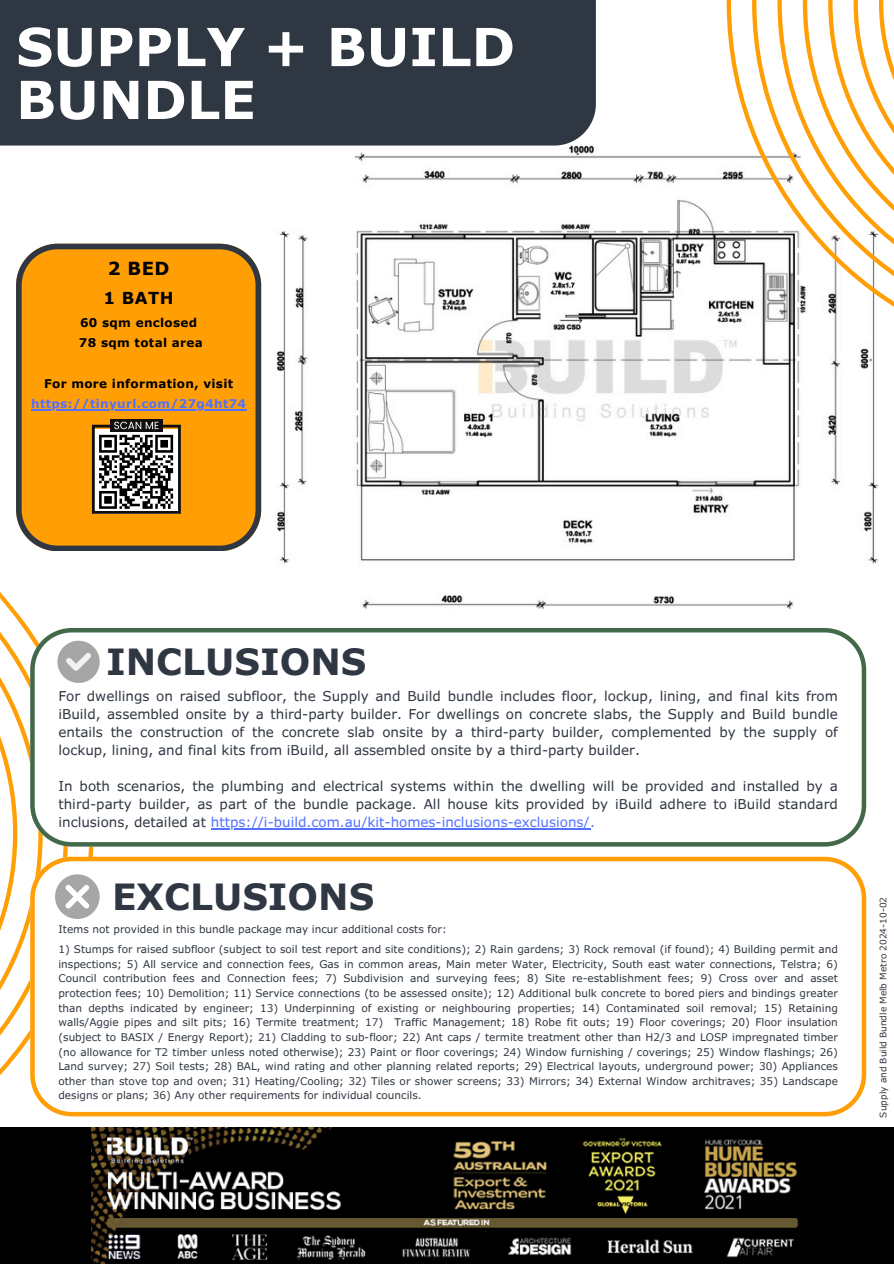
<style>
.page{position:relative;width:894px;height:1264px;background:#fff}
.page>*{position:absolute;margin:0;border:0;box-sizing:border-box;transform-origin:0 0}
.t1{font:700 52.5px/52.8px "Verdana Pro";color:#fff}
.t2{font:700 36px "Verdana Pro";color:#2f3742}
.t3{font:700 18px "Verdana Pro";color:#000}
.t4{font:700 16.5px "Verdana Pro";color:#000}
.t5{font:13.5px/18px "Verdana Pro";color:#2f3742;text-align:justify}
.t6{font:700 12px/20.2px "Verdana Pro";letter-spacing:.025em;color:#000}
.t7{font:700 12px "Verdana Pro";letter-spacing:.025em;color:#5271ff}
.t8{font:10.5px/14.7px "Verdana Pro";color:#2f3742;text-align:justify}
.t9{font:9px "Verdana Pro";color:#2f3742}
.s1{color:#5271ff}
</style>
<div class="page">
<img style="left:255px;top:145px;width:624px;height:464px">
<div style="left:0;top:0;width:595px;height:145px;background:#2f3742"></div>
<svg style="left:726px;top:0;width:153px;height:362px"></svg>
<svg style="left:751px;top:0;width:128px;height:336px"></svg>
<svg style="left:777px;top:0;width:116px;height:311px"></svg>
<svg style="left:100px;top:628px;width:766px;height:218px"></svg>
<div style="left:0;top:1127px;width:893px;height:136px;background:#000"></div>
<svg style="left:30px;top:856px;width:835px;height:260px"></svg>
<svg style="left:0;top:592px;width:100px;height:439px"></svg>
<svg style="left:16px;top:244px;width:245px;height:307px;background:#ed9710"></svg>
<hr style="left:31px;top:409px;width:215px;height:1px;background:#5271ff">
<svg style="left:110px;top:419px;width:53px;height:3px"></svg>
<div style="left:92px;top:425px;width:89px;height:89px;border:3px solid #100f0d"></div>
<svg style="left:96px;top:422px;width:80px;height:88px"></svg>
<img style="left:92px;top:1127px;width:707px;height:136px">
<hr style="left:211px;top:828px;width:379px;height:1px;background:#5271ff">
<p class="t1" style="left:16px;top:19px;width:500px">SUPPLY + BUILD<br>BUNDLE</p>
<p class="t3" style="left:108px;top:257px;width:63px">2 BED</p>
<p class="t4" style="left:104px;top:288px;width:71px">1 BATH</p>
<p class="t6" style="left:79px;top:312px;width:125px">60 sqm enclosed<br>78 sqm total area</p>
<p class="t6" style="left:44px;top:373px;width:191px">For more information, visit</p>
<h4 class="t7" style="left:31px;top:396px;width:216px">https://tinyurl.com/27g4ht74</h4>
<p class="t2" style="left:106px;top:639px;width:262px">INCLUSIONS</p>
<h3 class="t5" style="left:58px;top:686px;width:780px">For dwellings on raised subfloor, the Supply and Build bundle includes floor, lockup, lining, and final kits from iBuild, assembled onsite by a third-party builder. For dwellings on concrete slabs, the Supply and Build bundle entails the construction of the concrete slab onsite by a third-party builder, complemented by the supply of lockup, lining, and final kits from iBuild, all assembled onsite by a third-party builder.</h3>
<p class="t5" style="left:58px;top:776px;width:780px">In both scenarios, the plumbing and electrical systems within the dwelling will be provided and installed by a third-party builder, as part of the bundle package. All house kits provided by iBuild adhere to iBuild standard inclusions, detailed at <span class="s1">https://i-build.com.au/kit-homes-inclusions-exclusions/.</span></p>
<p class="t2" style="left:112px;top:874px;width:264px">EXCLUSIONS</p>
<p class="t8" style="left:58px;top:921px;width:390px">Items not provided in this bundle package may incur additional costs for:</p>
<h2 class="t8" style="left:58px;top:941px;width:780px">1) Stumps for raised subfloor (subject to soil test report and site conditions); 2) Rain gardens; 3) Rock removal (if found); 4) Building permit and inspections; 5) All service and connection fees, Gas in common areas, Main meter Water, Electricity, South east water connections, Telstra; 6)<br>Council contribution fees and Connection fees; 7) Subdivision and surveying fees; 8) Site re-establishment fees; 9) Cross over and asset protection fees; 10) Demolition; 11) Service connections (to be assessed onsite); 12) Additional bulk concrete to bored piers and bindings greater than depths indicated by engineer; 13) Underpinning of existing or neighbouring properties; 14) Contaminated soil removal; 15) Retaining walls/Aggie pipes and silt pits; 16) Termite treatment; 17) Traffic Management; 18) Robe fit outs; 19) Floor coverings; 20) Floor insulation (subject to BASIX / Energy Report); 21) Cladding to sub-floor; 22) Ant caps / termite treatment other than H2/3 and LOSP impregnated timber (no allowance for T2 timber unless noted otherwise); 23) Paint or floor coverings; 24) Window furnishing / coverings; 25) Window flashings; 26)<br>Land survey; 27) Soil tests; 28) BAL, wind rating and other planning related reports; 29) Electrical layouts, underground power; 30) Appliances other than stove top and oven; 31) Heating/Cooling; 32) Tiles or shower screens; 33) Mirrors; 34) External Window architraves; 35) Landscape</h2>
<h3 class="t8" style="left:58px;top:1087px;width:364px">designs or plans; 36) Any other requirements for individual councils.</h3>
<h5 class="t9" style="left:877px;top:1117px;width:222px;rotate:-90deg">Supply and Build Bundle Melb Metro 2024-10-02</h5>
</div>
